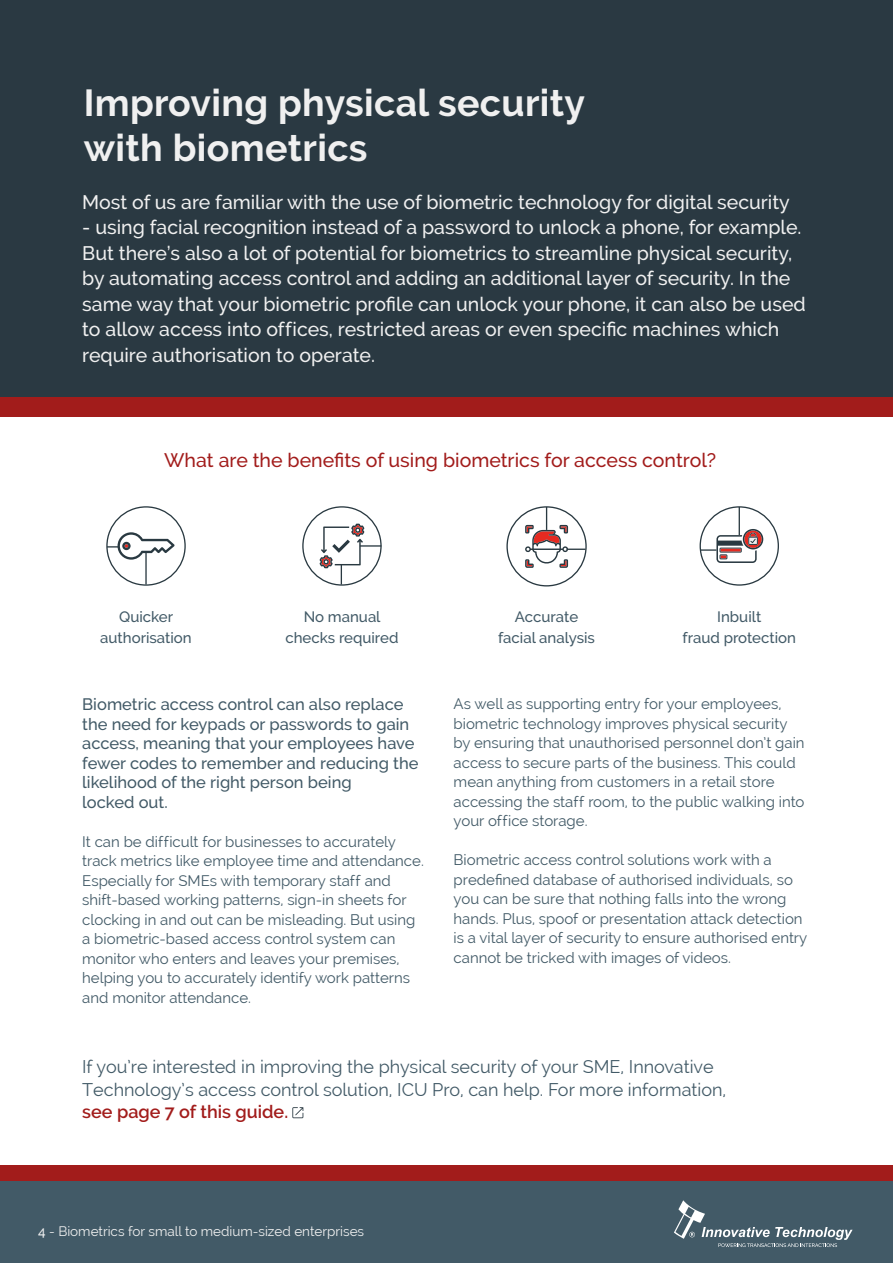
<style>
.page{position:relative;width:893px;height:1263px;background:#fff}
.page>*{position:absolute;margin:0;border:0;box-sizing:border-box;transform-origin:0 0}
.t1{font:700 37.5px/45px "Raleway";letter-spacing:.01em;color:#f0f0f0}
.t2{font:500 19.5px/25.5px "Raleway";color:#f0f0f0}
.t3{font:500 19.5px "Raleway";color:#a21c1b}
.t4{font:18px/22.5px "Raleway";color:#425a67}
.t5{font:600 18px "Raleway";color:#a21c1b}
.t6{font:500 16.5px/19.5px "Raleway";color:#425a67}
.t7{font:15px/19.5px "Raleway";color:#425a67}
.t8{font:500 15px/21px "Raleway";color:#425a67;text-align:center}
.t9{font:13.5px "Raleway";color:#f0f0f0}
.s1{font-weight:500}
</style>
<div class="page">
<div style="left:0;top:1181px;width:893px;height:82px;background:#425a67"></div>
<div style="left:0;top:1165px;width:893px;height:16px;background:#a21c1b"></div>
<svg style="left:674px;top:1200px;width:179px;height:47px"></svg>
<div style="left:0;top:0;width:893px;height:408px;background:#2a3942"></div>
<div style="left:0;top:397px;width:893px;height:20px;background:#a21c1b"></div>
<svg style="left:292px;top:1107px;width:11px;height:11px"></svg>
<hr style="left:145px;top:552px;width:2px;height:32px;background:#293941">
<svg style="left:107px;top:532px;width:68px;height:28px"></svg>
<div style="left:302px;top:506px;width:80px;height:80px;border:1px solid #293941;border-radius:50%"></div>
<hr style="left:360px;top:545px;width:21px;height:2px;background:#293941">
<svg style="left:320px;top:524px;width:44px;height:60px"></svg>
<svg style="left:525px;top:507px;width:60px;height:61px"></svg>
<svg style="left:700px;top:507px;width:63px;height:56px"></svg>
<h1 class="t1" style="left:84px;top:81px;width:503px">Improving physical security with biometrics</h1>
<h2 class="t2" style="left:82px;top:189px;width:709px">Most of us are familiar with the use of biometric technology for digital security</h2>
<p class="t2" style="left:82px;top:214px;width:725px">- using facial recognition instead of a password to unlock a phone, for example.<br>But there’s also a lot of potential for biometrics to streamline physical security, by automating access control and adding an additional layer of security. In the same way that your biometric profile can unlock your phone, it can also be used to allow access into offices, restricted areas or even specific machines which require authorisation to operate.</p>
<h2 class="t3" style="left:164px;top:449px;width:553px">What are the benefits of using biometrics for access control?</h2>
<p class="t8" style="left:100px;top:606px;width:93px">Quicker authorisation</p>
<p class="t8" style="left:285px;top:606px;width:115px">No manual checks required</p>
<p class="t8" style="left:498px;top:606px;width:98px">Accurate facial analysis</p>
<p class="t8" style="left:682px;top:606px;width:115px">Inbuilt<br>fraud protection</p>
<p class="t6" style="left:82px;top:695px;width:338px">Biometric access control can also replace the need for keypads or passwords to gain access, meaning that your employees have fewer codes to remember and reducing the likelihood of the right person being<br>locked out.</p>
<p class="t7" style="left:82px;top:832px;width:343px">It can be difficult for businesses to accurately track metrics like employee time and attendance.<br>Especially for SMEs with temporary staff and shift-based working patterns, sign-in sheets for clocking in and out can be misleading. But using a biometric-based access control system can monitor who enters and leaves your premises, helping you to accurately identify work patterns and monitor attendance.</p>
<p class="t7" style="left:454px;top:694px;width:353px">As well as supporting entry for your employees, biometric technology improves physical security by ensuring that unauthorised personnel don’t gain access to secure parts of the business. This could mean anything from customers in a retail store accessing the staff room, to the public walking into your office storage.</p>
<p class="t7" style="left:454px;top:850px;width:355px">Biometric access control solutions work with a predefined database of authorised individuals, so you can be sure that nothing falls into the wrong hands. Plus, spoof or presentation attack detection is a vital layer of security to ensure authorised entry cannot be tricked with images of videos.</p>
<p class="t4" style="left:82px;top:1055px;width:645px">If you’re interested in improving the physical security of your SME, Innovative<br>Technology’s access control solution, ICU Pro, can help. For more information,</p>
<p class="t5" style="left:82px;top:1101px;width:207px">see page 7 of this guide.</p>
<p class="t9" style="left:38px;top:1224px;width:327px"><span class="s1">4</span> - Biometrics for small to medium-sized enterprises</p>
</div>
